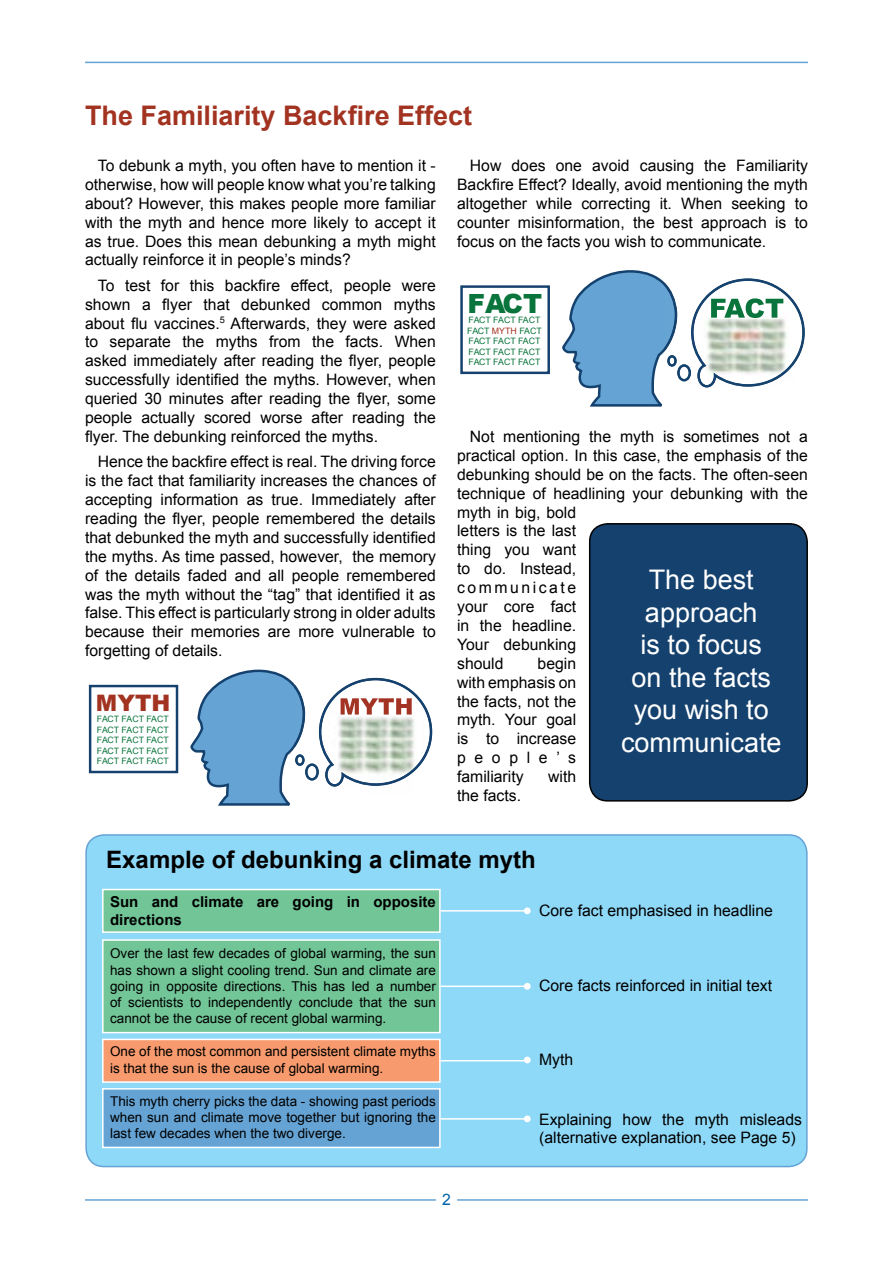
<style>
.page{position:relative;width:893px;height:1263px;background:#fff}
.page>*{position:absolute;margin:0;border:0;box-sizing:border-box;transform-origin:0 0}
.t1{font:27px/32.4px "Arial";color:#fff;text-align:center}
.t2{font:700 27px "Arial";color:#a33321}
.t3{font:900 26.4px "Arial";color:#09743b}
.t4{font:700 24px "Arial";color:#000}
.t5{font:900 22.65px "Arial";color:#a33321}
.t6{font:15.75px/18.9px "Arial";color:#000;text-align:justify}
.t7{font:15.75px "Arial";color:#0364aa}
.t8{font:700 15px/18px "Arial";color:#000}
.t9{font:13.5px/16.2px "Arial";color:#000;text-align:justify}
.t10{font:8.85px/10.5px "Arial";color:#09743b;text-align:justify}
.s1{color:#a33321}
</style>
<div class="page">
<div style="left:590px;top:524px;width:217px;height:277px;background:#14416d;border-radius:18px"></div>
<div style="left:589px;top:523px;width:219px;height:278px;border:2px solid #000;border-radius:18px"></div>
<div style="left:86px;top:835px;width:721px;height:331px;background:#8ed8f8;border-radius:18px"></div>
<div style="left:85px;top:834px;width:723px;height:333px;border:2px solid #65a3d4;border-radius:18px"></div>
<div style="left:89px;top:685px;width:89px;height:88px;border:2px solid #14416d"></div>
<svg style="left:190px;top:670px;width:242px;height:136px"></svg>
<img style="left:341px;top:698px;width:71px;height:16px">
<div style="left:460px;top:285px;width:90px;height:89px;border:2px solid #14416d"></div>
<svg style="left:562px;top:270px;width:243px;height:137px"></svg>
<img style="left:711px;top:298px;width:72px;height:20px">
<div style="left:102px;top:889px;width:339px;height:44px;background:#71c597;border:2px solid #fff"></div>
<div style="left:102px;top:939px;width:339px;height:94px;background:#71c597;border:2px solid #fff"></div>
<div style="left:102px;top:1039px;width:339px;height:44px;background:#f79a6d;border:2px solid #fff"></div>
<div style="left:102px;top:1088px;width:339px;height:60px;background:#65a3d4;border:2px solid #fff"></div>
<hr style="left:441px;top:910px;width:86px;height:1px;background:#fff">
<hr style="left:441px;top:985px;width:86px;height:2px;background:#fff">
<hr style="left:441px;top:1060px;width:86px;height:1px;background:#fff">
<hr style="left:441px;top:1118px;width:86px;height:2px;background:#fff">
<div style="left:524px;top:907px;width:7px;height:7px;background:#fff;border-radius:50%"></div>
<div style="left:524px;top:983px;width:7px;height:7px;background:#fff;border-radius:50%"></div>
<div style="left:524px;top:1056px;width:7px;height:7px;background:#fff;border-radius:50%"></div>
<div style="left:524px;top:1115px;width:7px;height:7px;background:#fff;border-radius:50%"></div>
<hr style="left:85px;top:62px;width:723px;height:1px;background:#65a3d4">
<hr style="left:85px;top:1199px;width:351px;height:2px;background:#65a3d4">
<hr style="left:457px;top:1199px;width:351px;height:2px;background:#65a3d4">
<h1 class="t2" style="left:85px;top:97px;width:389px">The Familiarity Backfire Effect</h1>
<p class="t6" style="left:85px;top:156px;width:352px;text-indent:13px">To debunk a myth, you often have to mention it - otherwise, how will people know what you’re talking about? However, this makes people more familiar with the myth and hence more likely to accept it as true. Does this mean debunking a myth might actually reinforce it in people’s minds?</p>
<p class="t6" style="left:85px;top:276px;width:352px;text-indent:13px">To test for this backfire effect, people were shown a flyer that debunked common myths about flu vaccines.<sup>5</sup> Afterwards, they were asked to separate the myths from the facts. When asked immediately after reading the flyer, people successfully identified the myths. However, when queried 30 minutes after reading the flyer, some people actually scored worse after reading the flyer. The debunking reinforced the myths.</p>
<p class="t6" style="left:85px;top:452px;width:352px;text-indent:13px">Hence the backfire effect is real. The driving force is the fact that familiarity increases the chances of accepting information as true. Immediately after reading the flyer, people remembered the details that debunked the myth and successfully identified the myths. As time passed, however, the memory of the details faded and all people remembered was the myth without the “tag” that identified it as false. This effect is particularly strong in older adults because their memories are more vulnerable to forgetting of details.</p>
<h3 class="t5" style="left:96px;top:690px;width:76px">MYTH</h3>
<p class="t10" style="left:97px;top:714px;width:73px">FACT FACT FACT FACT FACT FACT FACT FACT FACT FACT FACT FACT FACT FACT FACT</p>
<p class="t6" style="left:457px;top:156px;width:352px;text-indent:13px">How does one avoid causing the Familiarity Backfire Effect? Ideally, avoid mentioning the myth altogether while correcting it. When seeking to counter misinformation, the best approach is to focus on the facts you wish to communicate.</p>
<h2 class="t3" style="left:467px;top:289px;width:76px">FACT</h2>
<p class="t10" style="left:467px;top:315px;width:76px;text-align:left">FACT FACT FACT<br>FACT <span class="s1">MYTH</span> FACT<br>FACT FACT FACT<br>FACT FACT FACT<br>FACT FACT FACT</p>
<p class="t6" style="left:457px;top:427px;width:352px;text-align:left;text-indent:13px">Not mentioning the myth is sometimes not a practical option. In this case, the emphasis of the debunking should be on the facts. The often-seen technique of headlining your debunking with the myth in big, bold<br>letters is the last<br>thing you want<br>to do. Instead,<br>communicate<br>your core fact<br>in the headline.<br>Your debunking<br>should</p>
<h1 class="t1" style="left:621px;top:564px;width:162px">The best approach<br>is to focus<br>on the facts you wish to communicate</h1>
<p class="t6" style="left:457px;top:654px;width:121px;text-indent:81px">begin with emphasis on the facts, not the myth. Your goal is to increase people’s familiarity</p>
<p class="t6" style="left:548px;top:767px;width:30px">with</p>
<p class="t6" style="left:457px;top:786px;width:65px">the facts.</p>
<h3 class="t4" style="left:106px;top:843px;width:431px">Example of debunking a climate myth</h3>
<p class="t8" style="left:110px;top:893px;width:327px">Sun and climate are going in opposite directions</p>
<p class="t9" style="left:110px;top:946px;width:327px">Over the last few decades of global warming, the sun has shown a slight cooling trend. Sun and climate are going in opposite directions. This has led a number of scientists to independently conclude that the sun cannot be the cause of recent global warming.</p>
<p class="t9" style="left:110px;top:1044px;width:327px">One of the most common and persistent climate myths is that the sun is the cause of global warming.</p>
<p class="t9" style="left:110px;top:1093px;width:327px">This myth cherry picks the data - showing past periods when sun and climate move together but ignoring the last few decades when the two diverge.</p>
<p class="t7" style="left:442px;top:1189px;width:10px">2</p>
<p class="t6" style="left:539px;top:901px;width:235px">Core fact emphasised in headline</p>
<p class="t6" style="left:539px;top:976px;width:234px">Core facts reinforced in initial text</p>
<p class="t6" style="left:539px;top:1050px;width:36px">Myth</p>
<p class="t6" style="left:539px;top:1110px;width:264px">Explaining how the myth misleads (alternative explanation, see Page 5)</p>
</div>
